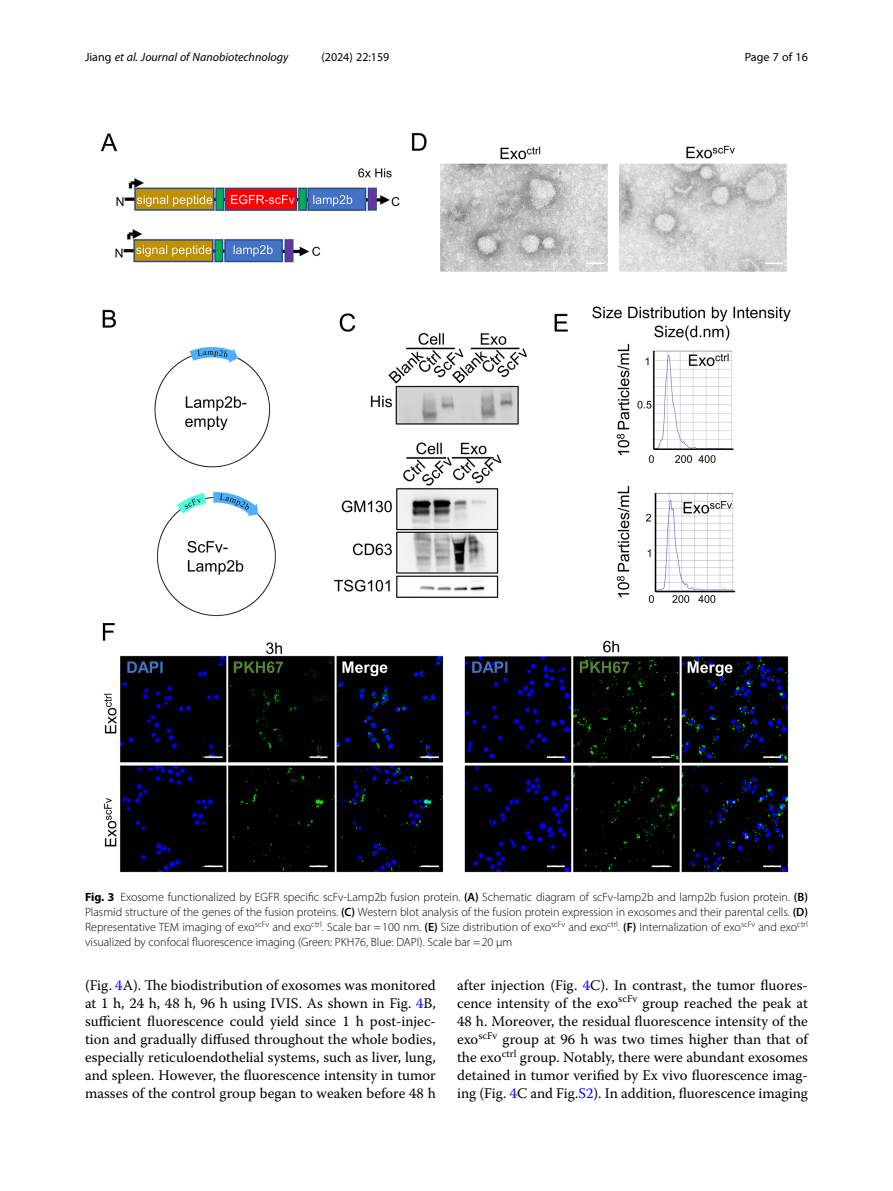
<style>
.page{position:relative;width:893px;height:1191px;background:#fff}
.page>*{position:absolute;margin:0;border:0;box-sizing:border-box;transform-origin:0 0}
.Body_Text{font:14.7px/18px "Warnock Pro";color:#000;text-align:justify}
.Figure_Caption{font:300 12px/15px "Myriad Pro";color:#000;text-align:justify}
.t1{font:italic 12px "Myriad Pro";color:#000}
.t2{font:12px "Myriad Pro";color:#000}
.s1{font-style:normal}
.s2{font-weight:700}
.s3{font-weight:600}
.s4{color:#00f}
</style>
<div class="page">
<img style="left:100px;top:132px;width:691px;height:741px">
<p class="t1" style="left:85px;top:50px;width:205px"><span class="s1">Jiang</span> et al. Journal of Nanobiotechnology</p>
<p class="t2" style="left:321px;top:50px;width:70px">(2024) 22:159</p>
<p class="t2" style="left:745px;top:50px;width:65px">Page 7 of 16</p>
<p class="Figure_Caption" style="left:85px;top:889px;width:724px"><span class="s2">Fig. 3</span> Exosome functionalized by EGFR specific scFv-Lamp2b fusion protein. <span class="s3">(A)</span> Schematic diagram of scFv-lamp2b and lamp2b fusion protein. <span class="s3">(B)<br></span>Plasmid structure of the genes of the fusion proteins. <span class="s3">(C)</span> Western blot analysis of the fusion protein expression in exosomes and their parental cells. <span class="s3">(D)<br></span>Representative TEM imaging of exo<sup>scFv</sup> and exo<sup>ctrl</sup>. Scale bar =100 nm. <span class="s3">(E)</span> Size distribution of exo<sup>scFv</sup> and exo<sup>ctrl</sup>. <span class="s3">(F)</span> Internalization of exo<sup>scFv</sup> and exo<sup>ctrl </sup>visualized by confocal fluorescence imaging (Green: PKH76, Blue: DAPI). Scale bar =20 μm</p>
<p class="Body_Text" style="left:85px;top:976px;width:352px">(Fig. <span class="s4">4</span>A). The biodistribution of exosomes was monitored at 1 h, 24 h, 48 h, 96 h using IVIS. As shown in Fig. <span class="s4">4</span>B, sufficient fluorescence could yield since 1 h post-injec&shy;tion and gradually diffused throughout the whole bodies, especially reticuloendothelial systems, such as liver, lung, and spleen. However, the fluorescence intensity in tumor masses of the control group began to weaken before 48 h</p>
<p class="Body_Text" style="left:457px;top:976px;width:352px">after injection (Fig. <span class="s4">4</span>C). In contrast, the tumor fluores&shy;cence intensity of the exo<sup>scFv</sup> group reached the peak at 48 h. Moreover, the residual fluorescence intensity of the exo<sup>scFv</sup> group at 96 h was two times higher than that of the exo<sup>ctrl</sup> group. Notably, there were abundant exosomes detained in tumor verified by Ex vivo fluorescence imag&shy;ing (Fig. <span class="s4">4</span>C and Fig.<span class="s4">S2</span>). In addition, fluorescence imaging</p>
</div>
